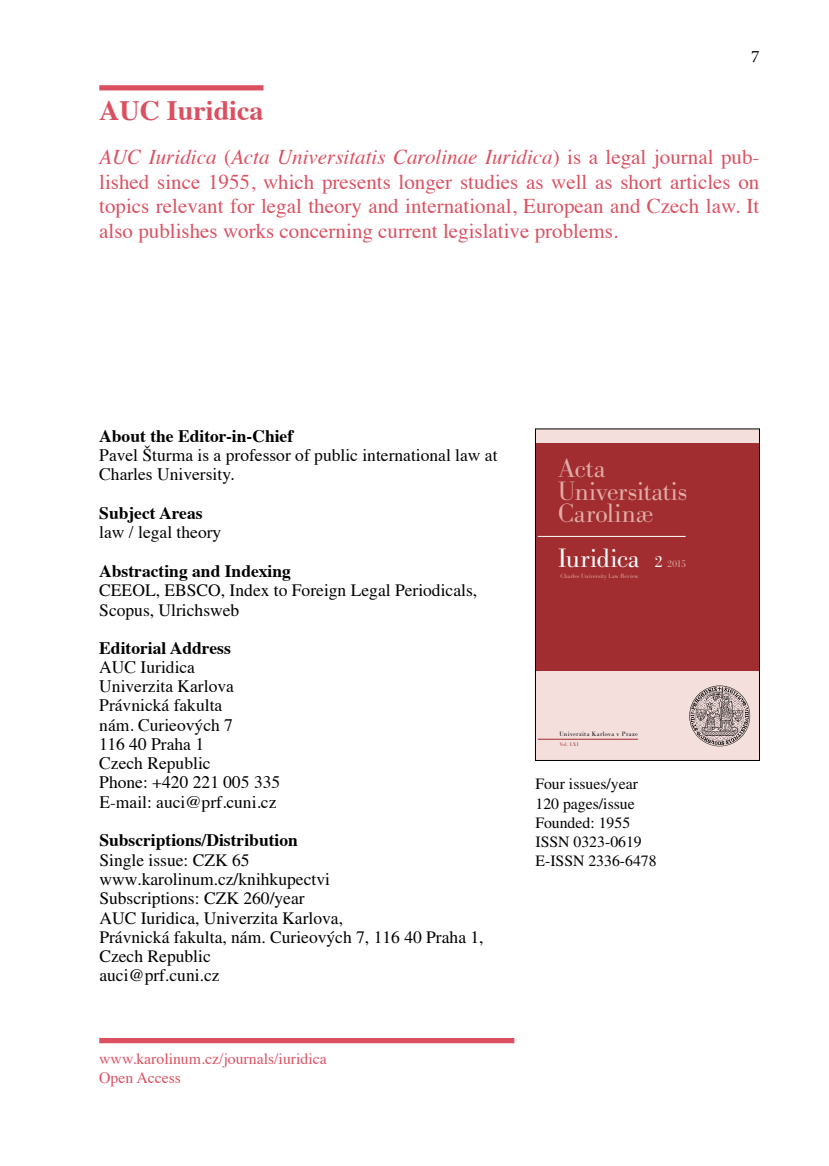
<style>
.page{position:relative;width:829px;height:1166px;background:#fff}
.page>*{position:absolute;margin:0;border:0;box-sizing:border-box;transform-origin:0 0}
.t1{font:700 28px "Times";color:#db5061}
.t2{font:300 27.47px/22.4px "Bodoni Antiqua TOT";letter-spacing:-.01em;color:#e0aca6}
.t3{font:300 27.47px "Bodoni Antiqua TOT";color:#fff}
.t4{font:21px/24.5px "Times";color:#db5061;text-align:justify}
.t5{font:17.5px/19.2px "Times CE";color:#000}
.t6{font:17.5px/19.2px "Times";color:#000}
.t7{font:700 17.5px "Times";color:#000}
.t8{font:17.5px "Minion Pro";color:#000}
.t9{font:15.75px/19.2px "Times CE";color:#000}
.t10{font:15.75px/19.2px "Times";color:#db5061}
.t11{font:15.75px "Times CE";color:#000}
.t12{font:300 6.65px "Bodoni Antiqua TOT";letter-spacing:.055em;color:#000}
.t13{font:300 6.3px "Bodoni Antiqua TOT";color:#e0aca6}
.t14{font:300 5.42px "Bodoni Antiqua TOT";letter-spacing:.045em;color:#a12d30}
.s1{font-style:italic}
.s2{font-style:inherit}
.s3{font-size:16.8px}
.s4{font-size:10.15px;color:#e0aca6}
</style>
<div class="page">
<div style="left:99px;top:85px;width:164px;height:5px;background:#db5061"></div>
<div style="left:99px;top:1038px;width:415px;height:5px;background:#db5061"></div>
<div style="left:535px;top:429px;width:224px;height:331px;background:#f4dfdd"></div>
<div style="left:535px;top:443px;width:224px;height:227px;background:#a12d30"></div>
<hr style="left:537px;top:536px;width:148px;height:1px;background:#fff">
<hr style="left:537px;top:739px;width:100px;height:1px;background:#a12d30">
<svg style="left:689px;top:685px;width:61px;height:61px"></svg>
<div style="left:535px;top:428px;width:224px;height:333px;border:1px solid #000"></div>
<p class="t11" style="left:751px;top:45px;width:9px">7</p>
<p class="t8" style="left:751px;top:45px;width:10px">7</p>
<h1 class="t1" style="left:99px;top:84px;width:166px">AUC Iuridica</h1>
<p class="t4" style="left:99px;top:143px;width:661px"><span class="s1">AUC Iuridica</span> (<span class="s1">Acta Universitatis Carolinae Iuridica</span>) is a legal journal pub&shy;lished since 1955, which presents longer studies as well as short articles on topics relevant for legal theory and international, European and Czech law. It also publishes works concerning current legislative problems.</p>
<p class="t7" style="left:99px;top:419px;width:195px">About the Editor-in-Chief</p>
<p class="t6" style="left:99px;top:444px;width:400px">Pavel Šturma is a professor of public international law at<br>Charles University.</p>
<p class="t7" style="left:99px;top:496px;width:105px">Subject Areas</p>
<p class="t6" style="left:99px;top:521px;width:123px">law / legal theory</p>
<p class="t7" style="left:99px;top:554px;width:193px">Abstracting and Indexing</p>
<p class="t5" style="left:99px;top:581px;width:379px">CEEOL, EBSCO, Index to Foreign Legal Periodicals,<br>Scopus, Ulrichsweb</p>
<p class="t7" style="left:99px;top:631px;width:133px">Editorial Address</p>
<p class="t6" style="left:99px;top:656px;width:182px">AUC Iuridica<br>Univerzita Karlova<br>Právnická fakulta<br>nám. Curieových 7<br>116 40 Praha 1<br>Czech Republic<br>Phone: +420 221 005 335<br>E-mail: <span class="s2">auci@prf.cuni.cz</span></p>
<p class="t7" style="left:99px;top:823px;width:200px">Subscriptions/Distribution</p>
<p class="t5" style="left:99px;top:850px;width:385px">Single issue: CZK 65 www.karolinum.cz/knihkupectvi<br>Subscriptions: CZK 260/year<br>AUC Iuridica, Univerzita Karlova,<br>Právnická fakulta, nám. Curieových 7, 116 40 Praha 1,<br>Czech Republic<br>auci@prf.cuni.cz</p>
<p class="t10" style="left:99px;top:1047px;width:229px">www.karolinum.cz/journals/iuridica<br>Open Access</p>
<h2 class="t2" style="left:558px;top:458px;width:131px">Acta<br>Universitatis<br>Carolinæ</h2>
<h2 class="t3" style="left:558px;top:543px;width:130px">Iuridica <span class="s3">2</span> <span class="s4">2015</span></h2>
<p class="t13" style="left:560px;top:572px;width:79px">Charles University Law Review</p>
<p class="t12" style="left:559px;top:730px;width:80px">Univerzita Karlova v Praze</p>
<p class="t14" style="left:559px;top:741px;width:20px">Vol. LXI</p>
<p class="t9" style="left:535px;top:774px;width:123px">Four issues/year<br>120 pages/issue<br>Founded: 1955<br>ISSN 0323-0619<br>E-ISSN 2336-6478</p>
</div>
